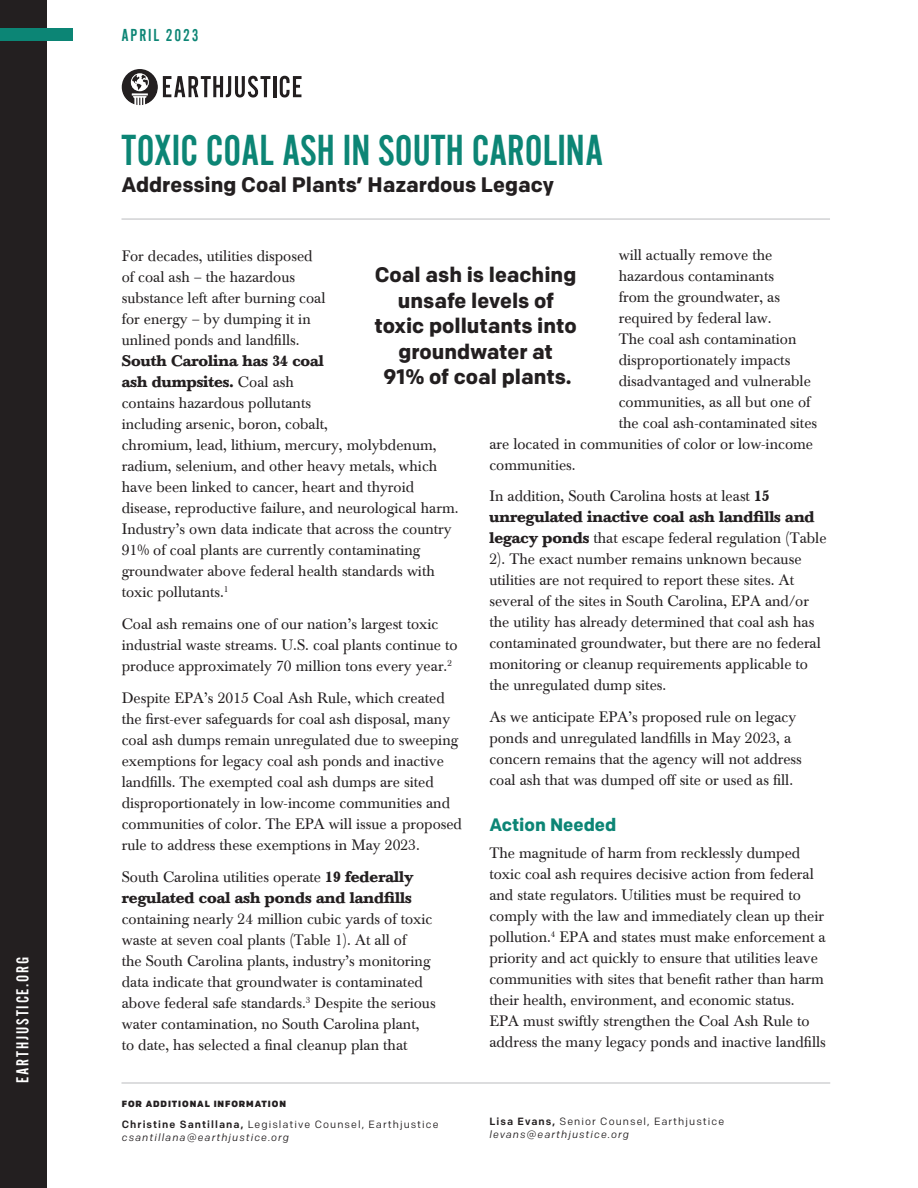
<style>
.page{position:relative;width:918px;height:1188px;background:#fff}
.page>*{position:absolute;margin:0;border:0;box-sizing:border-box;transform-origin:0 0}
.Headline__Main_30pt{font:45px "Alternate Gothic Com No 2";color:#0c8575}
.Pull_Quote__Large_Bo{font:700 21px/25.5px "Colfax";color:#231f20;text-align:center}
.Headline__Subtitle_1{font:700 21px "Colfax";color:#231f20}
.t1{font:18px "Alternate Gothic Com No 2";letter-spacing:.1em;color:#fff}
.Body__Paragraph_Titl{font:700 18px "Colfax";color:#0c8575}
.t2{font:18px "Alternate Gothic Com No 2";letter-spacing:.1em;color:#0c8575}
.Body__Main_Copy_10_1{font:15px/21px "Baskerville BE";color:#231f20}
.t3{font:10.5px "Colfax";letter-spacing:.1em;color:#231f20}
.t4{font:italic 10.5px "Colfax";letter-spacing:.1em;color:#231f20}
.Contact__Title_7_9pt{font:900 9px "Colfax";letter-spacing:.1em;color:#231f20}
.s1{font-weight:700}
.s2{font-weight:500}
</style>
<div class="page">
<div style="left:0;top:0;width:47px;height:1188px;background:#231f20"></div>
<hr style="left:122px;top:1082px;width:708px;height:2px;background:#d1d2d4">
<div style="left:0;top:29px;width:74px;height:12px;background:#0c8575"></div>
<hr style="left:122px;top:218px;width:708px;height:2px;background:#d1d2d4">
<svg style="left:122px;top:69px;width:180px;height:37px"></svg>
<p class="t1" style="left:13px;top:1083px;width:128px;rotate:-90deg">EARTHJUSTICE.ORG</p>
<p class="t2" style="left:122px;top:25px;width:79px">APRIL 2023</p>
<p class="Headline__Main_30pt" style="left:122px;top:127px;width:483px">TOXIC COAL ASH IN SOUTH CAROLINA</p>
<p class="Headline__Subtitle_1" style="left:122px;top:172px;width:434px">Addressing Coal Plants’ Hazardous Legacy</p>
<p class="Body__Main_Copy_10_1" style="left:619px;top:244px;width:155px">will actually remove the</p>
<p class="Body__Main_Copy_10_1" style="left:619px;top:265px;width:157px">hazardous contaminants</p>
<p class="Body__Main_Copy_10_1" style="left:619px;top:286px;width:163px">from the groundwater, as</p>
<p class="Body__Main_Copy_10_1" style="left:619px;top:307px;width:154px">required by federal law.</p>
<p class="Body__Main_Copy_10_1" style="left:619px;top:328px;width:179px">The coal ash contamination</p>
<p class="Body__Main_Copy_10_1" style="left:619px;top:349px;width:173px">disproportionately impacts</p>
<p class="Body__Main_Copy_10_1" style="left:619px;top:370px;width:194px">disadvantaged and vulnerable</p>
<p class="Body__Main_Copy_10_1" style="left:619px;top:391px;width:193px">communities, as all but one of</p>
<p class="Body__Main_Copy_10_1" style="left:619px;top:412px;width:200px">the coal ash-contaminated sites</p>
<p class="Body__Main_Copy_10_1" style="left:489px;top:433px;width:325px">are located in communities of color or low-income</p>
<p class="Body__Main_Copy_10_1" style="left:489px;top:454px;width:88px">communities.</p>
<p class="Body__Main_Copy_10_1" style="left:489px;top:486px;width:339px">In addition, South Carolina hosts at least <span class="s1">15 unregulated inactive coal ash landfills and legacy ponds</span> that escape federal regulation (Table 2). The exact number remains unknown because utilities are not required to report these sites. At several of the sites in South Carolina, EPA and/or the utility has already determined that coal ash has contaminated groundwater, but there are no federal monitoring or cleanup requirements applicable to the unregulated dump sites.</p>
<p class="Body__Main_Copy_10_1" style="left:489px;top:707px;width:314px">As we anticipate EPA’s proposed rule on legacy ponds and unregulated landfills in May 2023, a concern remains that the agency will not address coal ash that was dumped off site or used as fill.</p>
<p class="Body__Paragraph_Titl" style="left:489px;top:813px;width:129px">Action Needed</p>
<p class="Body__Main_Copy_10_1" style="left:489px;top:843px;width:338px">The magnitude of harm from recklessly dumped toxic coal ash requires decisive action from federal and state regulators. Utilities must be required to comply with the law and immediately clean up their pollution.<sup>4</sup> EPA and states must make enforcement a priority and act quickly to ensure that utilities leave communities with sites that benefit rather than harm their health, environment, and economic status.<br>EPA must swiftly strengthen the Coal Ash Rule to address the many legacy ponds and inactive landfills</p>
<p class="Body__Main_Copy_10_1" style="left:122px;top:246px;width:338px">For decades, utilities disposed<br>of coal ash – the hazardous<br>substance left after burning coal<br>for energy – by dumping it in<br>unlined ponds and landfills.<br><span class="s1">South Carolina has 34 coal<br>ash dumpsites.</span> Coal ash<br>contains hazardous pollutants<br>including arsenic, boron, cobalt,<br>chromium, lead, lithium, mercury, molybdenum, radium, selenium, and other heavy metals, which have been linked to cancer, heart and thyroid disease, reproductive failure, and neurological harm.<br>Industry’s own data indicate that across the country 91% of coal plants are currently contaminating groundwater above federal health standards with toxic pollutants.<sup>1</sup></p>
<p class="Body__Main_Copy_10_1" style="left:122px;top:614px;width:337px">Coal ash remains one of our nation’s largest toxic industrial waste streams. U.S. coal plants continue to produce approximately 70 million tons every year.<sup>2</sup></p>
<p class="Body__Main_Copy_10_1" style="left:122px;top:688px;width:342px">Despite EPA’s 2015 Coal Ash Rule, which created the first-ever safeguards for coal ash disposal, many coal ash dumps remain unregulated due to sweeping exemptions for legacy coal ash ponds and inactive landfills. The exempted coal ash dumps are sited disproportionately in low-income communities and communities of color. The EPA will issue a proposed rule to address these exemptions in May 2023.</p>
<p class="Body__Main_Copy_10_1" style="left:122px;top:866px;width:315px">South Carolina utilities operate <span class="s1">19 federally regulated coal ash ponds and landfills </span>containing nearly 24 million cubic yards of toxic waste at seven coal plants (Table 1). At all of<br>the South Carolina plants, industry’s monitoring data indicate that groundwater is contaminated above federal safe standards.<sup>3</sup> Despite the serious water contamination, no South Carolina plant, to date, has selected a final cleanup plan that</p>
<p class="Pull_Quote__Large_Bo" style="left:374px;top:262px;width:204px">Coal ash is leaching unsafe levels of toxic pollutants into groundwater at</p>
<p class="Pull_Quote__Large_Bo" style="left:384px;top:364px;width:190px">91% of coal plants.</p>
<p class="Contact__Title_7_9pt" style="left:122px;top:1099px;width:166px">FOR ADDITIONAL INFORMATION</p>
<p class="t3" style="left:122px;top:1118px;width:318px"><span class="s2">Christine Santillana,</span> Legislative Counsel, Earthjustice</p>
<p class="t4" style="left:122px;top:1131px;width:169px">csantillana@earthjustice.org</p>
<p class="t3" style="left:489px;top:1114px;width:236px"><span class="s2">Lisa Evans,</span> Senior Counsel, Earthjustice</p>
<p class="t4" style="left:489px;top:1128px;width:141px">levans@earthjustice.org</p>
</div>
